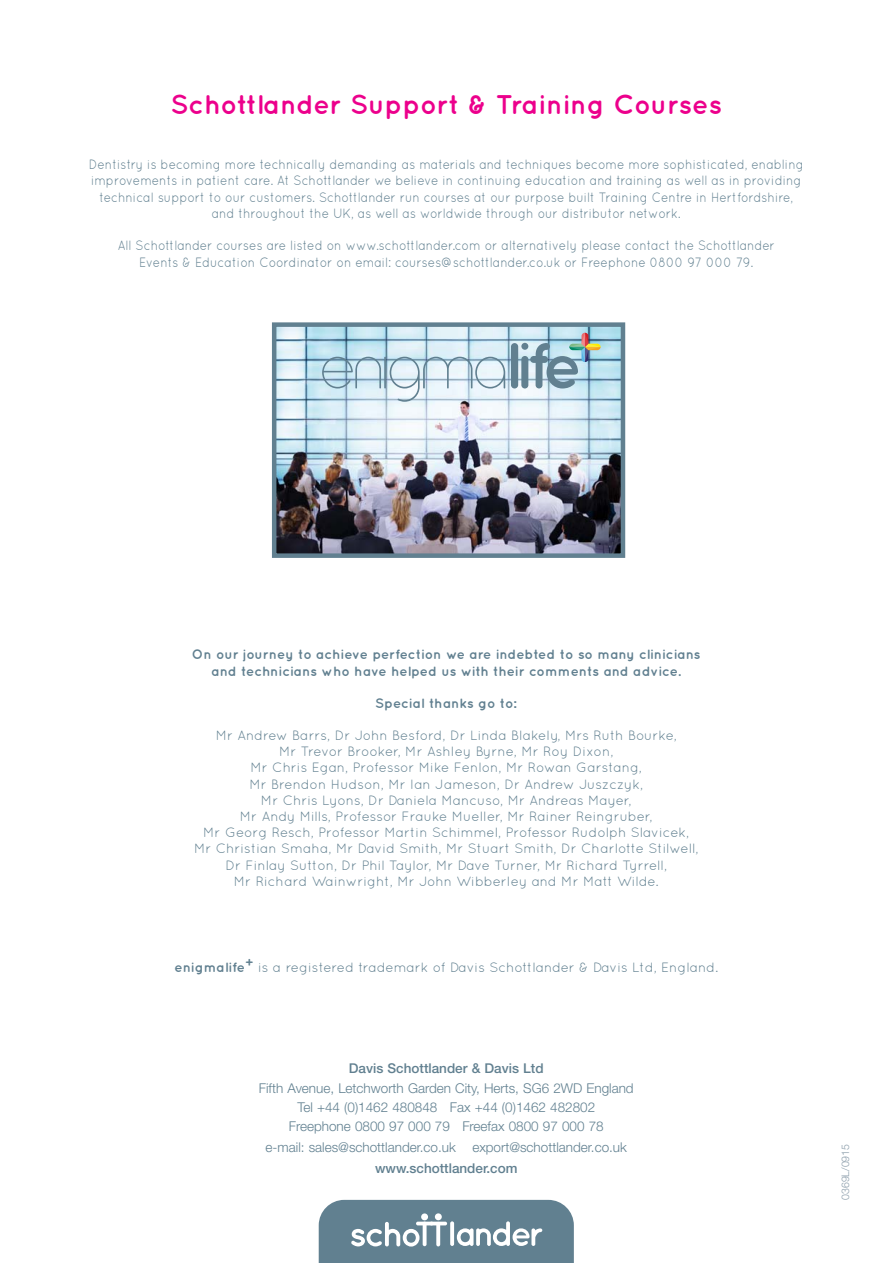
<style>
.page{position:relative;width:893px;height:1263px;background:#fff}
.page>*{position:absolute;margin:0;border:0;box-sizing:border-box;transform-origin:0 0}
.t1{font:700 27px "Quicksand";color:#ec008c}
.t2{font:13.5px/16.2px "Quicksand";color:#618090;text-align:center}
.t3{font:13.5px/16.2px "Quicksand";color:#618090;text-align:center;scale:.9 1}
.t4{font:300 13.5px/19.2px "Helvetica Neue";color:#618090;text-align:center}
.t5{font:700 13.5px/16.2px "Quicksand";color:#618090;text-align:center}
.t6{font:500 13.5px "Helvetica Neue";color:#618090}
.t7{font:300 10.5px "Helvetica Neue";color:#8b9daa}
.s1{font-family:"Helvetica Neue";font-weight:500}
.s2{font-weight:700}
</style>
<div class="page">
<img style="left:277px;top:327px;width:343px;height:226px">
<div style="left:272px;top:322px;width:353px;height:236px;border:4px solid #618090"></div>
<div style="left:511px;top:343px;width:7px;height:45px;background:#618090;border-radius:4px"></div>
<div style="left:521px;top:356px;width:7px;height:32px;background:#618090;border-radius:4px"></div>
<svg style="left:530px;top:333px;width:71px;height:55px;background:#9fbbc5"></svg>
<div style="left:521px;top:343px;width:7px;height:7px;background:#618090;border-radius:50%"></div>
<svg style="left:322px;top:357px;width:59px;height:31px;background:#b2cddb"></svg>
<hr style="left:384px;top:357px;width:2px;height:31px;background:#618090">
<svg style="left:390px;top:357px;width:115px;height:45px;background:#cedee7"></svg>
<svg style="left:319px;top:1200px;width:255px;height:63px;background:#738e9c"></svg>
<svg style="left:423px;top:1221px;width:4px;height:25px"></svg>
<svg style="left:436px;top:1222px;width:4px;height:24px"></svg>
<svg style="left:416px;top:1221px;width:18px;height:4px"></svg>
<svg style="left:430px;top:1221px;width:17px;height:4px"></svg>
<div style="left:435px;top:1213px;width:7px;height:7px;background:#fff;border-radius:50%"></div>
<div style="left:421px;top:1213px;width:7px;height:7px;background:#fff;border-radius:50%"></div>
<h1 class="t1" style="left:171px;top:95px;width:553px">Schottlander Support &amp; Training Courses</h1>
<p class="t3" style="left:89px;top:157px;width:796px">Dentistry is becoming more technically demanding as materials and techniques become more sophisticated, enabling improvements in patient care. At Schottlander we believe in continuing education and training as well as in providing technical support to our customers. Schottlander run courses at our purpose built Training Centre in Hertfordshire, and throughout the UK, as well as worldwide through our distributor network.</p>
<p class="t3" style="left:118px;top:238px;width:732px">All Schottlander courses are listed on www.schottlander.com or alternatively please contact the Schottlander<br>Events &amp; Education Coordinator on email: courses@schottlander.co.uk or Freephone 0800 97 000 79.</p>
<p class="t5" style="left:192px;top:648px;width:510px">On our journey to achieve perfection we are indebted to so many clinicians and technicians who have helped us with their comments and advice.</p>
<p class="t5" style="left:375px;top:697px;width:144px">Special thanks go to<span class="s1">:</span></p>
<p class="t2" style="left:194px;top:728px;width:506px">Mr Andrew Barrs, Dr John Besford, Dr Linda Blakely, Mrs Ruth Bourke,<br>Mr Trevor Brooker, Mr Ashley Byrne, Mr Roy Dixon,<br>Mr Chris Egan, Professor Mike Fenlon, Mr Rowan Garstang,<br>Mr Brendon Hudson, Mr Ian Jameson, Dr Andrew Juszczyk,<br>Mr Chris Lyons, Dr Daniela Mancuso, Mr Andreas Mayer,<br>Mr Andy Mills, Professor Frauke Mueller, Mr Rainer Reingruber,<br>Mr Georg Resch, Professor Martin Schimmel, Professor Rudolph Slavicek, Mr Christian Smaha, Mr David Smith, Mr Stuart Smith, Dr Charlotte Stilwell, Dr Finlay Sutton, Dr Phil Taylor, Mr Dave Turner, Mr Richard Tyrrell,<br>Mr Richard Wainwright, Mr John Wibberley and Mr Matt Wilde.</p>
<p class="t2" style="left:174px;top:960px;width:545px"><span class="s2">enigmalife</span><sup>+</sup> is a registered trademark of Davis Schottlander &amp; Davis Ltd, England.</p>
<p class="t6" style="left:349px;top:1064px;width:196px">Davis Schottlander &amp; Davis Ltd</p>
<p class="t4" style="left:259px;top:1080px;width:376px">Fifth Avenue, Letchworth Garden City, Herts, SG6 2WD England<br>Tel +44 (0)1462 480848 Fax +44 (0)1462 482802<br>Freephone 0800 97 000 79 Freefax 0800 97 000 78</p>
<p class="t4" style="left:266px;top:1139px;width:363px">e-mail: sales@schottlander.co.uk export@schottlander.co.uk</p>
<p class="t6" style="left:375px;top:1164px;width:144px">www.schottlander.com</p>
<p class="t7" style="left:842px;top:1200px;width:57px;rotate:-90deg">0369L/0915</p>
</div>
